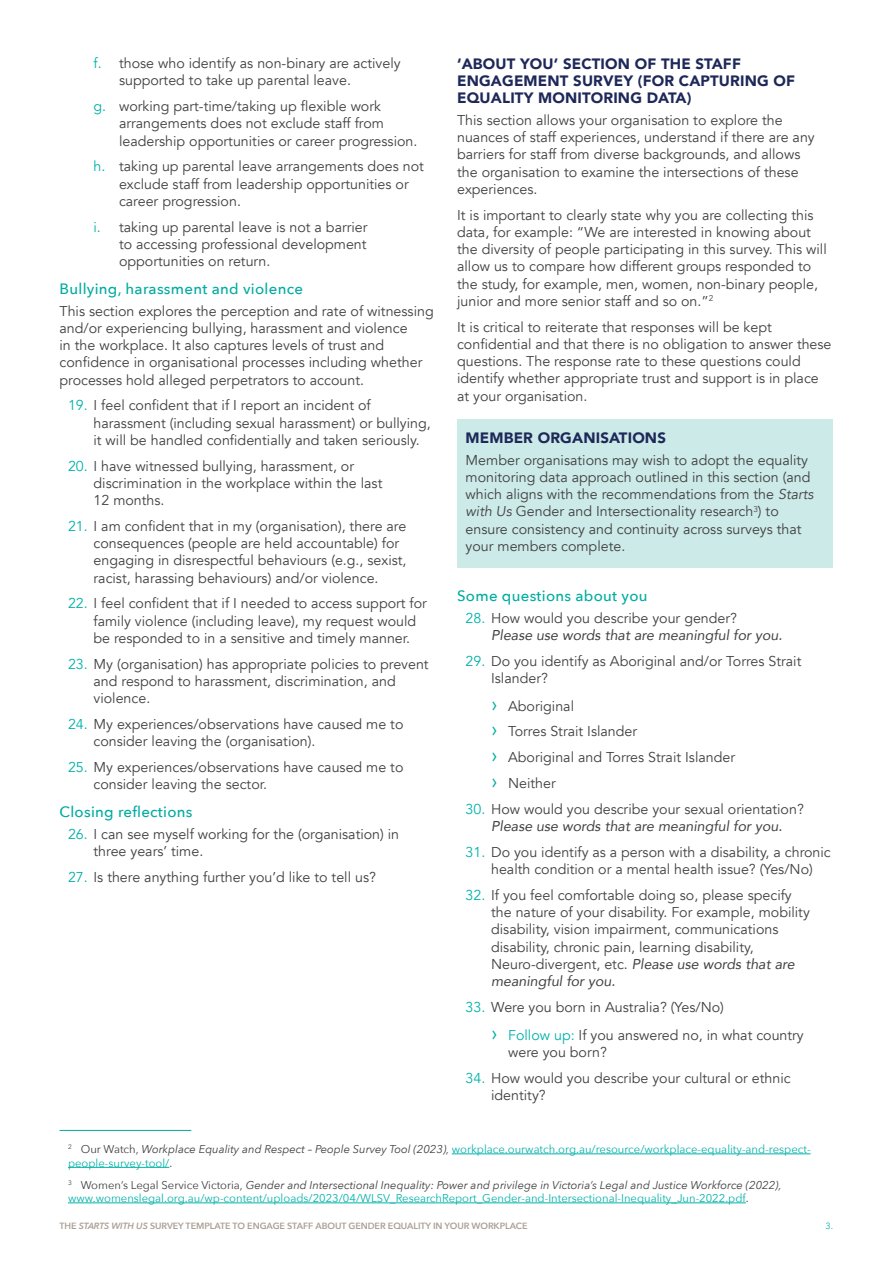
<style>
.page{position:relative;width:893px;height:1263px;background:#fff}
.page>*{position:absolute;margin:0;border:0;box-sizing:border-box;transform-origin:0 0}
.t1{font:900 15px/17.2px "Avenir";letter-spacing:.01em;color:#1e2859}
.t2{font:500 15px "Avenir Next";letter-spacing:.02em;color:#00aca1}
.t3{font:14.25px/17.2px "Avenir";color:#414042}
.t4{font:italic 14.25px/17.2px "Avenir";color:#414042}
.t5{font:11.25px/13.5px "Avenir Next";color:#00b2a9}
.t6{font:600 9px "Avenir Next";letter-spacing:-.005em;color:#aa9f94}
.t7{font:9px "Avenir Next";color:#00b2a9}
.s1{color:#00b2a9}
.s2{font-style:italic}
.s3{font-style:normal;color:#00b2a9}
.s4{font-style:normal}
.s5{font-family:"Avenir Next";font-size:21px;color:#00aca1}
.s6{color:#414042}
.s7{font-style:italic;color:#414042}
</style>
<div class="page">
<div style="left:457px;top:419px;width:376px;height:149px;background:#cceae7"></div>
<hr style="left:452px;top:1153px;width:359px;height:1px;background:#00b2a9">
<hr style="left:68px;top:1167px;width:101px;height:1px;background:#00b2a9">
<hr style="left:68px;top:1202px;width:678px;height:1px;background:#00b2a9">
<hr style="left:60px;top:1130px;width:131px;height:1px;background:#00aca1">
<p class="t3" style="left:119px;top:55px;width:283px;text-indent:-26px"><span class="s1">f.</span> those who identify as non-binary are actively supported to take up parental leave.</p>
<p class="t3" style="left:119px;top:98px;width:300px;text-indent:-26px"><span class="s1">g.</span> working part-time/taking up flexible work arrangements does not exclude staff from leadership opportunities or career progression.</p>
<p class="t3" style="left:119px;top:158px;width:306px;text-indent:-26px"><span class="s1">h.</span> taking up parental leave arrangements does not exclude staff from leadership opportunities or career progression.</p>
<p class="t3" style="left:119px;top:218px;width:250px;text-align:justify;text-indent:-26px"><span class="s1">i.</span> taking up parental leave is not a barrier to accessing professional development opportunities on return.</p>
<p class="t2" style="left:60px;top:276px;width:245px">Bullying, harassment and violence</p>
<p class="t3" style="left:60px;top:302px;width:376px">This section explores the perception and rate of witnessing and/or experiencing bullying, harassment and violence<br>in the workplace. It also captures levels of trust and confidence in organisational processes including whether processes hold alleged perpetrators to account.</p>
<p class="t3" style="left:94px;top:397px;width:339px;text-indent:-26px"><span class="s1">19.</span> I feel confident that if I report an incident of harassment (including sexual harassment) or bullying, it will be handled confidentially and taken seriously.</p>
<p class="t3" style="left:94px;top:457px;width:290px;text-indent:-26px"><span class="s1">20.</span> I have witnessed bullying, harassment, or discrimination in the workplace within the last<br>12 months.</p>
<p class="t3" style="left:94px;top:518px;width:314px;text-indent:-26px"><span class="s1">21.</span> I am confident that in my (organisation), there are consequences (people are held accountable) for engaging in disrespectful behaviours (e.g., sexist, racist, harassing behaviours) and/or violence.</p>
<p class="t3" style="left:94px;top:595px;width:335px;text-indent:-26px"><span class="s1">22.</span> I feel confident that if I needed to access support for family violence (including leave), my request would be responded to in a sensitive and timely manner.</p>
<p class="t3" style="left:94px;top:655px;width:337px;text-indent:-26px"><span class="s1">23.</span> My (organisation) has appropriate policies to prevent and respond to harassment, discrimination, and violence.</p>
<p class="t3" style="left:94px;top:716px;width:311px;text-indent:-26px"><span class="s1">24.</span> My experiences/observations have caused me to consider leaving the (organisation).</p>
<p class="t3" style="left:94px;top:759px;width:311px;text-indent:-26px"><span class="s1">25.</span> My experiences/observations have caused me to consider leaving the sector.</p>
<p class="t2" style="left:60px;top:799px;width:135px">Closing reflections</p>
<p class="t3" style="left:94px;top:825px;width:307px;text-indent:-26px"><span class="s1">26.</span> I can see myself working for the (organisation) in three years’ time.</p>
<p class="t3" style="left:68px;top:868px;width:309px"><span class="s1">27.</span> Is there anything further you’d like to tell us?</p>
<p class="t1" style="left:457px;top:55px;width:339px">‘ABOUT YOU’ SECTION OF THE STAFF<br>ENGAGEMENT SURVEY (FOR CAPTURING OF<br>EQUALITY MONITORING DATA)</p>
<p class="t3" style="left:457px;top:112px;width:359px">This section allows your organisation to explore the nuances of staff experiences, understand if there are any barriers for staff from diverse backgrounds, and allows the organisation to examine the intersections of these experiences.</p>
<p class="t3" style="left:457px;top:206px;width:371px">It is important to clearly state why you are collecting this data, for example: “We are interested in knowing about the diversity of people participating in this survey. This will allow us to compare how different groups responded to the study, for example, men, women, non-binary people, junior and more senior staff and so on.”<sup>2</sup></p>
<p class="t3" style="left:457px;top:318px;width:376px">It is critical to reiterate that responses will be kept confidential and that there is no obligation to answer these questions. The response rate to these questions could identify whether appropriate trust and support is in place at your organisation.</p>
<p class="t1" style="left:466px;top:429px;width:202px">MEMBER ORGANISATIONS</p>
<p class="t3" style="left:466px;top:451px;width:350px">Member organisations may wish to adopt the equality monitoring data approach outlined in this section (and which aligns with the recommendations from the <span class="s2">Starts with Us</span> Gender and Intersectionality research<sup>3</sup>) to ensure consistency and continuity across surveys that your members complete.</p>
<p class="t2" style="left:457px;top:583px;width:192px">Some questions about you</p>
<p class="t4" style="left:491px;top:609px;width:293px;text-indent:-26px"><span class="s3">28.</span> <span class="s4">How would you describe your gender?<br></span>Please use words that are meaningful for you.</p>
<p class="t3" style="left:491px;top:652px;width:312px;text-indent:-26px"><span class="s1">29.</span> Do you identify as Aboriginal and/or Torres Strait<br>Islander?</p>
<p class="t3" style="left:491px;top:693px;width:245px;line-height:25.8px"><span class="s5">›</span> Aboriginal<br><span class="s5">›</span> Torres Strait Islander<br><span class="s5">›</span> Aboriginal and Torres Strait Islander <span class="s5">›</span> Neither</p>
<p class="t3" style="left:466px;top:800px;width:340px;text-align:center"><span class="s1">30.</span> How would you describe your sexual orientation?<br><span class="s2">Please use words that are meaningful for you.</span></p>
<p class="t3" style="left:466px;top:843px;width:367px;text-align:center"><span class="s1">31.</span> Do you identify as a person with a disability, a chronic health condition or a mental health issue? (Yes/No)</p>
<p class="t3" style="left:491px;top:886px;width:320px;text-indent:-26px"><span class="s1">32.</span> If you feel comfortable doing so, please specify the nature of your disability. For example, mobility disability, vision impairment, communications disability, chronic pain, learning disability, Neuro-divergent, etc. <span class="s2">Please use words that are meaningful for you.</span></p>
<p class="t3" style="left:491px;top:993px;width:314px;line-height:27.9px;text-indent:-26px"><span class="s1">33.</span> Were you born in Australia? (Yes/No)<br><span class="s5">›</span> <span class="s1">Follow up:</span> If you answered no, in what country</p>
<p class="t3" style="left:508px;top:1044px;width:100px">were you born?</p>
<p class="t3" style="left:491px;top:1069px;width:301px;text-indent:-26px"><span class="s1">34.</span> How would you describe your cultural or ethnic identity?</p>
<p class="t5" style="left:68px;top:1142px;width:744px"><sup>2</sup> <span class="s6">Our Watch,</span> <span class="s7">Workplace Equality and Respect – People Survey Tool (2023),</span> workplace.ourwatch.org.au/resource/workplace-equality-and-respect&shy;people-survey-tool/<span class="s6">.</span></p>
<p class="t5" style="left:68px;top:1177px;width:715px"><sup>3</sup> <span class="s6">Women’s Legal Service Victoria,</span> <span class="s7">Gender and Intersectional Inequality: Power and privilege in Victoria’s Legal and Justice Workforce (2022), </span>www.womenslegal.org.au/wp-content/uploads/2023/04/WLSV_ResearchReport_Gender-and-Intersectional-Inequality_Jun-2022.pdf<span class="s6">.</span></p>
<p class="t6" style="left:60px;top:1218px;width:470px">THE <span class="s2">STARTS WITH US</span> SURVEY TEMPLATE TO ENGAGE STAFF ABOUT GENDER EQUALITY IN YOUR WORKPLACE</p>
<p class="t7" style="left:826px;top:1218px;width:9px">3.</p>
</div>
